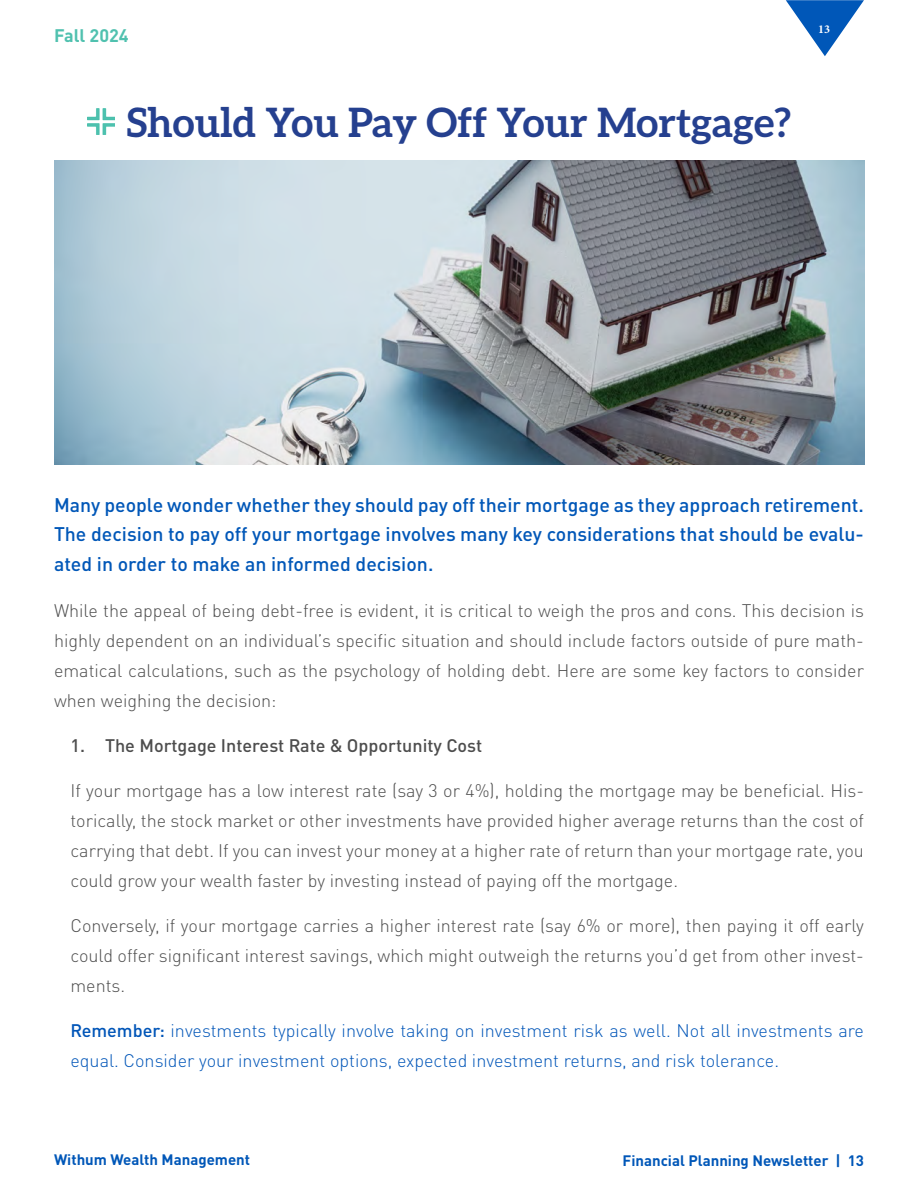
<style>
.page{position:relative;width:918px;height:1188px;background:#fff}
.page>*{position:absolute;margin:0;border:0;box-sizing:border-box;transform-origin:0 0}
.t1{font:700 40.5px "Aleo";color:#25408f}
.t2{font:500 19.5px/30px "DINOT";color:#0057b8;text-align:justify}
.t3{font:300 18px/30px "DINOT";color:#4d4d4d;text-align:justify}
.t4{font:300 18px/30px "DINOT";color:#0055b8}
.t5{font:500 18px "DINOT";color:#4d4d4d}
.t6{font:700 18px "DINOT";color:#50c1af}
.t7{font:700 15px "DINOT";color:#0057b8}
.t8{font:700 12px "Minion Pro";color:#fff}
.s1{font-weight:500}
</style>
<div class="page">
<svg style="left:786px;top:0;width:78px;height:56px"></svg>
<img style="left:88px;top:109px;width:26px;height:25px">
<img style="left:54px;top:161px;width:810px;height:303px">
<p class="t6" style="left:54px;top:21px;width:76px">Fall 2024</p>
<h1 class="t1" style="left:127px;top:99px;width:666px">Should You Pay Off Your Mortgage?</h1>
<p class="t8" style="left:818px;top:20px;width:13px">13</p>
<p class="t2" style="left:54px;top:488px;width:812px">Many people wonder whether they should pay off their mortgage as they approach retirement.<br>The decision to pay off your mortgage involves many key considerations that should be evalu&shy;ated in order to make an informed decision.</p>
<p class="t3" style="left:54px;top:594px;width:812px">While the appeal of being debt-free is evident, it is critical to weigh the pros and cons. This decision is highly dependent on an individual’s specific situation and should include factors outside of pure math&shy;ematical calculations, such as the psychology of holding debt. Here are some key factors to consider when weighing the decision:</p>
<p class="t5" style="left:71px;top:731px;width:413px">1. The Mortgage Interest Rate &amp; Opportunity Cost</p>
<p class="t3" style="left:71px;top:774px;width:795px">If your mortgage has a low interest rate (say 3 or 4%), holding the mortgage may be beneficial. His&shy;torically, the stock market or other investments have provided higher average returns than the cost of carrying that debt. If you can invest your money at a higher rate of return than your mortgage rate, you could grow your wealth faster by investing instead of paying off the mortgage.</p>
<p class="t3" style="left:71px;top:909px;width:795px">Conversely, if your mortgage carries a higher interest rate (say 6% or more), then paying it off early could offer significant interest savings, which might outweigh the returns you’d get from other invest&shy;ments.</p>
<p class="t4" style="left:71px;top:1014px;width:795px"><span class="s1">Remember:</span> investments typically involve taking on investment risk as well. Not all investments are equal. Consider your investment options, expected investment returns, and risk tolerance.</p>
<p class="t7" style="left:54px;top:1148px;width:198px">Withum Wealth Management</p>
<p class="t7" style="left:623px;top:1148px;width:243px">Financial Planning Newsletter | 13</p>
</div>
